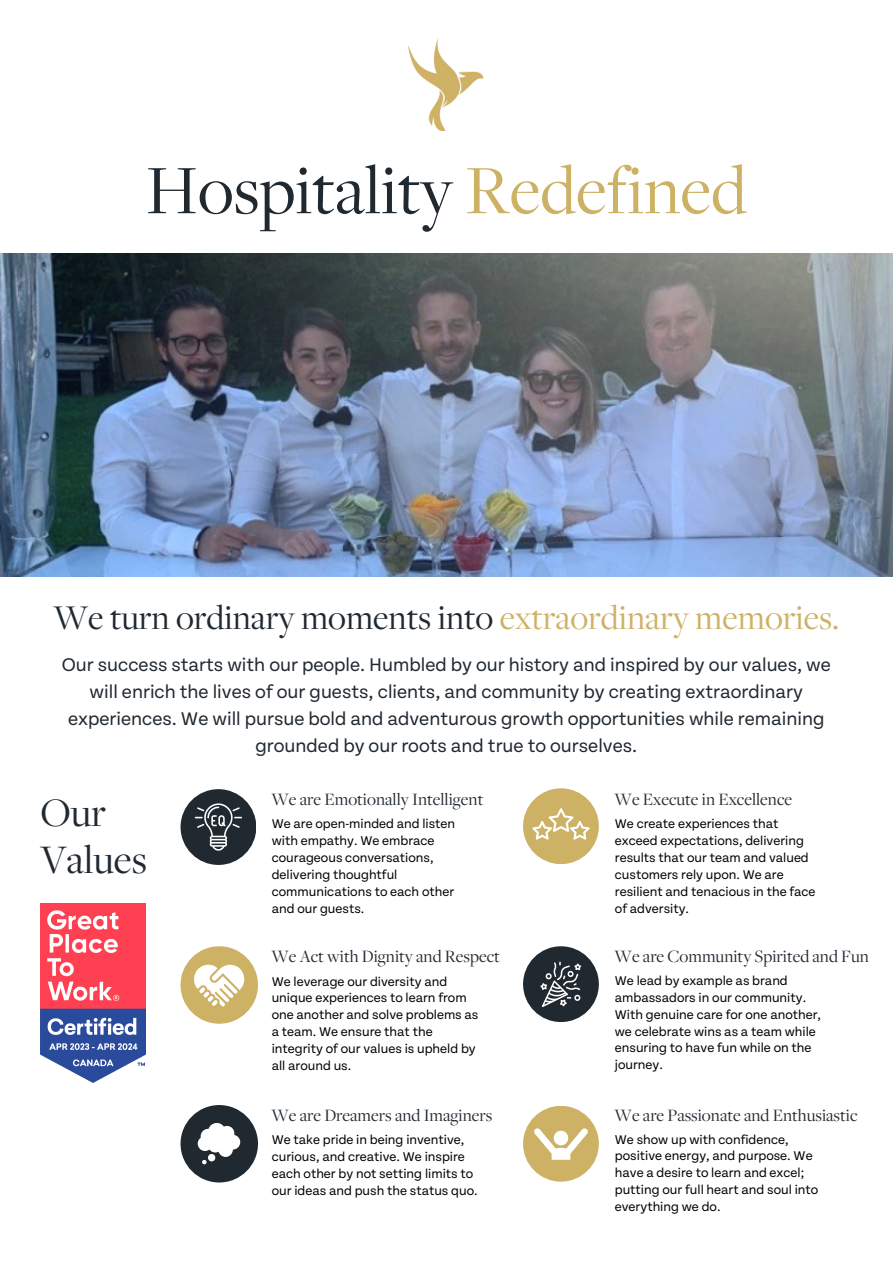
<style>
.page{position:relative;width:893px;height:1264px;background:#fff}
.page>*{position:absolute;margin:0;border:0;box-sizing:border-box;transform-origin:0 0}
.t1{font:72px "Freight Disp Pro";color:#202830}
.t2{font:42px/46px "Freight Disp Pro";color:#202830}
.t3{font:36px "Freight Disp Pro";color:#202830}
.t4{font:19.5px/27px "Tenon";color:#202830;text-align:center}
.t5{font:18px "Freight Disp Pro";color:#202830}
.t6{font:13.5px/16.8px "Tenon";color:#000}
.s1{color:#cdb165}
</style>
<div class="page">
<img style="left:0;top:254px;width:892px;height:322px">
<img style="left:40px;top:903px;width:105px;height:179px">
<img style="left:408px;top:38px;width:76px;height:92px">
<div style="left:180px;top:789px;width:76px;height:76px;background:#202830;border-radius:50%"></div>
<svg style="left:195px;top:803px;width:47px;height:47px"></svg>
<div style="left:180px;top:946px;width:78px;height:77px;background:#cdb165;border-radius:50%"></div>
<svg style="left:194px;top:964px;width:50px;height:42px"></svg>
<div style="left:180px;top:1104px;width:78px;height:78px;background:#202830;border-radius:50%"></div>
<svg style="left:198px;top:1123px;width:42px;height:41px"></svg>
<div style="left:523px;top:1105px;width:75px;height:76px;background:#cdb165;border-radius:50%"></div>
<svg style="left:534px;top:1128px;width:54px;height:31px"></svg>
<div style="left:523px;top:788px;width:75px;height:76px;background:#cdb165;border-radius:50%"></div>
<svg style="left:532px;top:808px;width:57px;height:31px"></svg>
<div style="left:523px;top:946px;width:75px;height:76px;background:#202830;border-radius:50%"></div>
<svg style="left:540px;top:961px;width:41px;height:46px"></svg>
<p class="t1" style="left:146px;top:143px;width:602px">Hospitality <span class="s1">Redefined</span></p>
<p class="t3" style="left:53px;top:593px;width:787px">We turn ordinary moments into <span class="s1">extraordinary memories.</span></p>
<p class="t4" style="left:62px;top:649px;width:770px">Our success starts with our people. Humbled by our history and inspired by our values, we will enrich the lives of our guests, clients, and community by creating extraordinary experiences. We will pursue bold and adventurous growth opportunities while remaining grounded by our roots and true to ourselves.</p>
<p class="t2" style="left:40px;top:788px;width:108px">Our<br>Values</p>
<p class="t5" style="left:271px;top:787px;width:213px">We are Emotionally Intelligent</p>
<p class="t6" style="left:272px;top:814px;width:185px">We are open-minded and listen with empathy. We embrace courageous conversations, delivering thoughtful communications to each other and our guests.</p>
<p class="t5" style="left:271px;top:945px;width:230px">We Act with Dignity and Respect</p>
<p class="t6" style="left:272px;top:971px;width:208px">We leverage our diversity and unique experiences to learn from one another and solve problems as a team. We ensure that the integrity of our values is upheld by all around us.</p>
<p class="t5" style="left:271px;top:1103px;width:222px">We are Dreamers and Imaginers</p>
<p class="t6" style="left:272px;top:1130px;width:207px">We take pride in being inventive, curious, and creative. We inspire each other by not setting limits to our ideas and push the status quo.</p>
<p class="t5" style="left:614px;top:787px;width:179px">We Execute in Excellence</p>
<p class="t6" style="left:615px;top:814px;width:202px">We create experiences that exceed expectations, delivering results that our team and valued customers rely upon. We are resilient and tenacious in the face of adversity.</p>
<p class="t5" style="left:614px;top:945px;width:256px">We are Community Spirited and Fun</p>
<p class="t6" style="left:614px;top:971px;width:208px">We lead by example as brand ambassadors in our community.<br>With genuine care for one another, we celebrate wins as a team while ensuring to have fun while on the journey.</p>
<p class="t5" style="left:614px;top:1103px;width:244px">We are Passionate and Enthusiastic</p>
<p class="t6" style="left:614px;top:1129px;width:205px">We show up with confidence, positive energy, and purpose. We have a desire to learn and excel; putting our full heart and soul into everything we do.</p>
</div>
